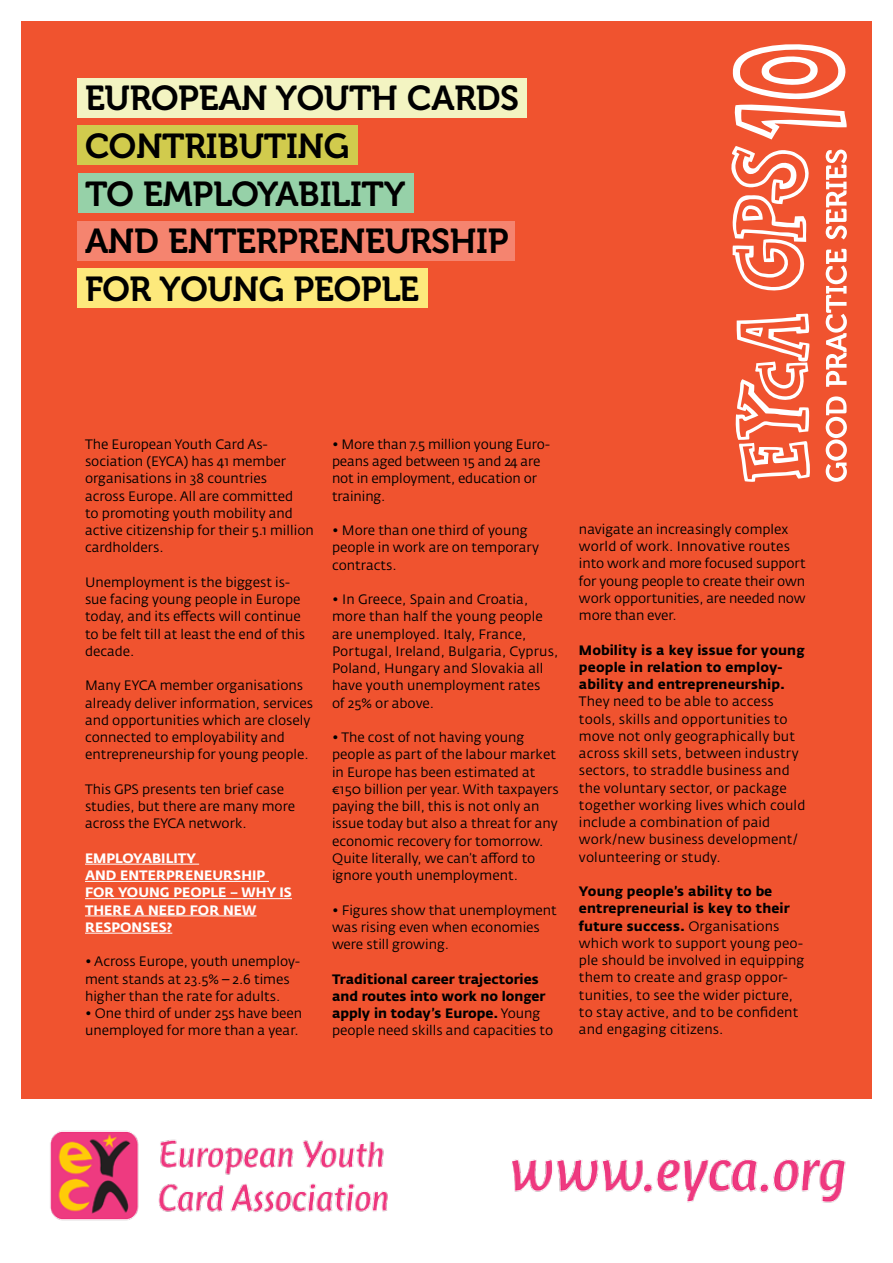
<style>
.page{position:relative;width:893px;height:1263px;background:#fff}
.page>*{position:absolute;margin:0;border:0;box-sizing:border-box;transform-origin:0 0}
.t1{font:34.5px/48px "Museo 700";letter-spacing:-.01em;color:#000}
.t2{font:13.5px/17.2px "Fedra Sans Alt Pro";color:#000}
.t3{font:700 13.5px/17.2px "Fedra Sans Alt Pro";color:#000}
.t4{font:700 13.5px/17.2px "Fedra Sans Alt Pro";color:#fff}
.s1{font-family:"Tahoma"}
.s2{font-weight:400}
.s3{font-weight:700}
</style>
<div class="page">
<div style="left:22px;top:22px;width:850px;height:1220px;background:#f0532f"></div>
<hr style="left:85px;top:864px;width:114px;height:1px;background:#fff">
<hr style="left:85px;top:881px;width:184px;height:1px;background:#fff">
<hr style="left:85px;top:898px;width:207px;height:1px;background:#fff">
<hr style="left:85px;top:915px;width:172px;height:1px;background:#fff">
<hr style="left:85px;top:933px;width:87px;height:1px;background:#fff">
<div style="left:78px;top:78px;width:449px;height:39px;background:#f3f4c2"></div>
<div style="left:78px;top:222px;width:437px;height:39px;background:#f5846f"></div>
<div style="left:78px;top:268px;width:350px;height:40px;background:#fde97c"></div>
<div style="left:78px;top:125px;width:280px;height:39px;background:#d1cb4d"></div>
<div style="left:78px;top:173px;width:336px;height:40px;background:#96d1a8"></div>
<svg style="left:731px;top:146px;width:78px;height:145px"></svg>
<svg style="left:735px;top:314px;width:75px;height:168px"></svg>
<svg style="left:826px;top:150px;width:21px;height:332px"></svg>
<div style="left:0;top:1099px;width:893px;height:164px;background:#fff"></div>
<img style="left:50px;top:1130px;width:338px;height:91px">
<img style="left:512px;top:1159px;width:334px;height:44px">
<svg style="left:732px;top:44px;width:115px;height:95px"></svg>
<h1 class="t1" style="left:85px;top:74px;width:435px">EUROPEAN YOUTH CARDS<br>CONTRIBUTING<br>TO EMPLOYABILITY<br>AND ENTERPRENEURSHIP<br>FOR YOUNG PEOPLE</h1>
<p class="t2" style="left:85px;top:435px;width:230px">The European Youth Card As&shy;sociation (EYCA) has 41 member organisations in 38 countries<br>across Europe. All are committed<br>to promoting youth mobility and active citizenship for their 5.1 million cardholders.</p>
<p class="t2" style="left:85px;top:573px;width:222px">Unemployment is the biggest is&shy;sue facing young people in Europe today, and its effects will continue to be felt till at least the end of this decade.</p>
<p class="t2" style="left:85px;top:677px;width:230px">Many EYCA member organisations already deliver information, services and opportunities which are closely connected to employability and entrepreneurship for young people.</p>
<p class="t2" style="left:85px;top:780px;width:212px">This GPS presents ten brief case studies, but there are many more across the EYCA network.</p>
<p class="t4" style="left:85px;top:849px;width:208px">EMPLOYABILITY<br>AND ENTERPRENEURSHIP<br>FOR YOUNG PEOPLE – WHY IS<br>THERE A NEED FOR NEW<br>RESPONSES?</p>
<p class="t2" style="left:85px;top:953px;width:216px">• Across Europe, youth unemploy&shy;ment stands at 23.5% <span class="s1">–</span> 2.6 times higher than the rate for adults.</p>
<p class="t2" style="left:85px;top:1005px;width:219px">• One third of under 25s have been unemployed for more than a year.</p>
<p class="t2" style="left:332px;top:435px;width:219px">• More than 7.5 million young Euro&shy;peans aged between 15 and 24 are not in employment, education or training.</p>
<p class="t2" style="left:332px;top:522px;width:209px">• More than one third of young people in work are on temporary contracts.</p>
<p class="t2" style="left:332px;top:591px;width:228px">• In Greece, Spain and Croatia, more than half the young people are unemployed. Italy, France,<br>Portugal, Ireland, Bulgaria, Cyprus,<br>Poland, Hungary and Slovakia all have youth unemployment rates<br>of 25% or above.</p>
<p class="t2" style="left:332px;top:729px;width:228px">• The cost of not having young people as part of the labour market in Europe has been estimated at €150 billion per year. With taxpayers paying the bill, this is not only an issue today but also a threat for any economic recovery for tomorrow.<br>Quite literally, we can’t afford to ignore youth unemployment.</p>
<p class="t2" style="left:332px;top:901px;width:226px">• Figures show that unemployment was rising even when economies were still growing.</p>
<p class="t3" style="left:332px;top:970px;width:223px">Traditional career trajectories and routes into work no longer apply in today’s Europe. <span class="s2">Young people need skills and capacities to</span></p>
<p class="t2" style="left:579px;top:520px;width:228px">navigate an increasingly complex world of work. Innovative routes into work and more focused support for young people to create their own work opportunities, are needed now more than ever.</p>
<p class="t3" style="left:579px;top:641px;width:227px">Mobility is a key issue for young people in relation to employ&shy;ability and entrepreneurship.</p>
<p class="t2" style="left:579px;top:693px;width:228px">They need to be able to access tools, skills and opportunities to move not only geographically but across skill sets, between industry sectors, to straddle business and the voluntary sector, or package together working lives which could include a combination of paid work/new business development/ volunteering or study.</p>
<p class="t2" style="left:579px;top:883px;width:227px"><span class="s3">Young people’s ability to be entrepreneurial is key to their future success.</span> Organisations which work to support young peo&shy;ple should be involved in equipping them to create and grasp oppor&shy;tunities, to see the wider picture, to stay active, and to be confident and engaging citizens.</p>
</div>
